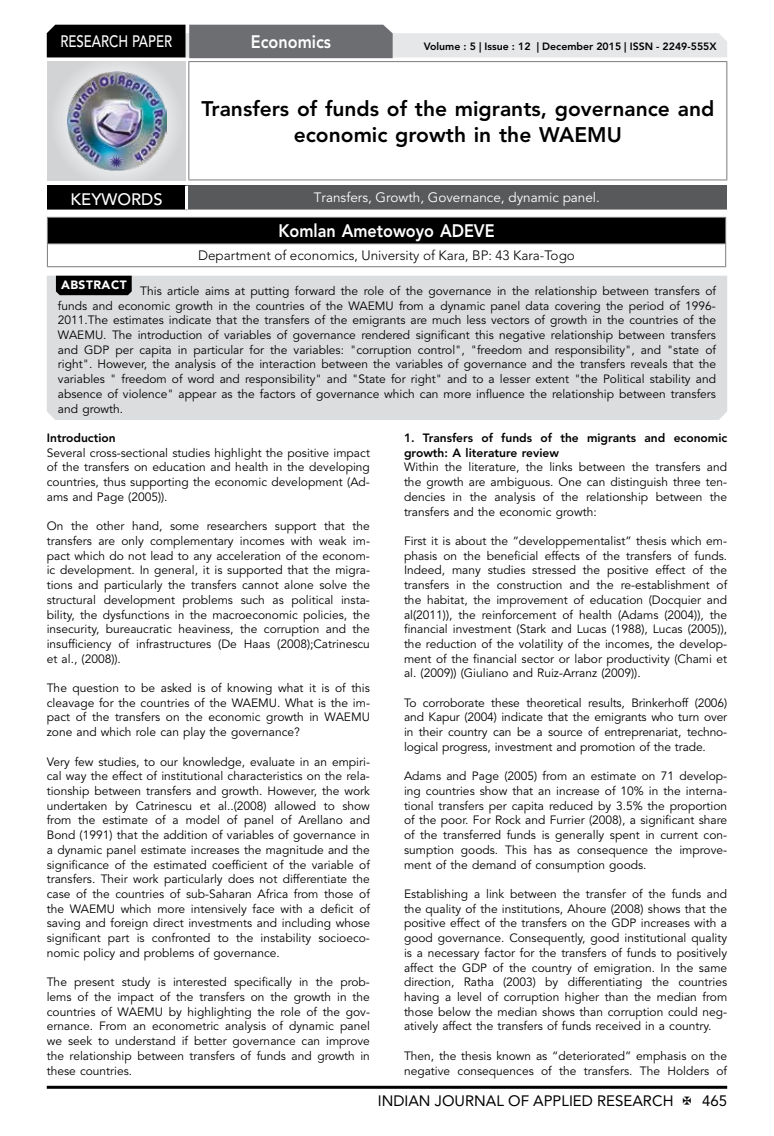
<style>
.page{position:relative;width:774px;height:1136px;background:#fff}
.page>*{position:absolute;margin:0;border:0;box-sizing:border-box;transform-origin:0 0}
.t1{font:800 21px/26.2px "Avenir LT Std";color:#000;text-align:center}
.t2{font:800 18px "Avenir LT Std";color:#fff;scale:.9 1}
.t3{font:500 16.5px "Avenir LT Std";color:#fff;scale:.8 1}
.t4{font:500 16.5px "Avenir LT Std";color:#fff}
.t5{font:15px "Avenir LT Std";color:#000}
.t6{font:300 13.5px "Avenir LT Std";color:#000}
.t7{font:13.5px "Avenir LT Std";color:#fff}
.t8{font:12px/14.7px "Avenir LT Std";color:#000;text-align:justify}
.t9{font:800 12px/14.7px "Avenir LT Std";color:#000}
.t10{font:900 12px "Avenir LT Std";letter-spacing:.04em;color:#fff}
.t11{font:800 10.5px "Avenir LT Std";color:#000}
</style>
<div class="page">
<hr style="left:47px;top:1085px;width:680px;height:3px;background:#000">
<div style="left:48px;top:62px;width:137px;height:118px;background:linear-gradient(to right,#d9dadb,#d9dadb)"></div>
<img style="left:68px;top:71px;width:99px;height:100px">
<svg style="left:47px;top:25px;width:680px;height:33px;background:#979899"></svg>
<hr style="left:188px;top:61px;width:539px;height:1px;background:#808285">
<hr style="left:188px;top:62px;width:1px;height:117px;background:#808285">
<hr style="left:726px;top:62px;width:1px;height:117px;background:#808285">
<hr style="left:188px;top:179px;width:539px;height:1px;background:#808285">
<div style="left:47px;top:217px;width:679px;height:27px;background:#000"></div>
<hr style="left:47px;top:217px;width:679px;height:1px;background:#808285">
<hr style="left:47px;top:243px;width:679px;height:1px;background:#808285">
<svg style="left:47px;top:218px;width:1px;height:48px"></svg>
<svg style="left:725px;top:218px;width:1px;height:48px"></svg>
<hr style="left:47px;top:266px;width:679px;height:1px;background:#808285">
<div style="left:47px;top:186px;width:139px;height:25px;background:#000"></div>
<div style="left:186px;top:186px;width:541px;height:25px;background:#58595b"></div>
<hr style="left:185px;top:186px;width:3px;height:23px;background:#fff">
<hr style="left:47px;top:209px;width:139px;height:3px;background:#fff">
<hr style="left:186px;top:209px;width:541px;height:3px;background:#fff">
<div style="left:47px;top:276px;width:680px;height:144px;background:#dcddde"></div>
<svg style="left:56px;top:276px;width:76px;height:19px"></svg>
<h3 class="t3" style="left:60px;top:32px;width:139px">RESEARCH PAPER</h3>
<h2 class="t2" style="left:251px;top:31px;width:90px">Economics</h2>
<p class="t11" style="left:424px;top:41px;width:294px">Volume : 5 | Issue : 12 | December 2015 | ISSN - 2249-555X</p>
<h1 class="t1" style="left:201px;top:95px;width:514px">Transfers of funds of the migrants, governance and economic growth in the WAEMU</h1>
<h3 class="t4" style="left:71px;top:189px;width:94px">KEYWORDS</h3>
<p class="t7" style="left:314px;top:190px;width:288px">Transfers, Growth, Governance, dynamic panel.</p>
<h2 class="t2" style="left:278px;top:220px;width:242px">Komlan Ametowoyo ADEVE</h2>
<p class="t6" style="left:198px;top:248px;width:378px">Department of economics, University of Kara, BP: 43 Kara-Togo</p>
<p class="t10" style="left:61px;top:278px;width:67px">ABSTRACT</p>
<p class="t8" style="left:58px;top:284px;width:660px;text-indent:82px">This article aims at putting forward the role of the governance in the relationship between transfers of funds and economic growth in the countries of the WAEMU from a dynamic panel data covering the period of 1996- 2011.The estimates indicate that the transfers of the emigrants are much less vectors of growth in the countries of the WAEMU. The introduction of variables of governance rendered significant this negative relationship between transfers and GDP per capita in particular for the variables: "corruption control", "freedom and responsibility", and "state of right". However, the analysis of the interaction between the variables of governance and the transfers reveals that the variables " freedom of word and responsibility" and "State for right" and to a lesser extent "the Political stability and absence of violence" appear as the factors of governance which can more influence the relationship between transfers and growth.</p>
<p class="t9" style="left:47px;top:430px;width:70px">Introduction</p>
<p class="t8" style="left:47px;top:445px;width:325px">Several cross-sectional studies highlight the positive impact of the transfers on education and health in the developing countries, thus supporting the economic development (Ad&shy;ams and Page (2005)).</p>
<p class="t8" style="left:47px;top:519px;width:325px">On the other hand, some researchers support that the transfers are only complementary incomes with weak im&shy;pact which do not lead to any acceleration of the econom&shy;ic development. In general, it is supported that the migra&shy;tions and particularly the transfers cannot alone solve the structural development problems such as political insta&shy;bility, the dysfunctions in the macroeconomic policies, the insecurity, bureaucratic heaviness, the corruption and the insufficiency of infrastructures (De Haas (2008);Catrinescu et al., (2008)).</p>
<p class="t8" style="left:47px;top:680px;width:325px">The question to be asked is of knowing what it is of this cleavage for the countries of the WAEMU. What is the im&shy;pact of the transfers on the economic growth in WAEMU zone and which role can play the governance?</p>
<p class="t8" style="left:47px;top:754px;width:325px">Very few studies, to our knowledge, evaluate in an empiri&shy;cal way the effect of institutional characteristics on the rela&shy;tionship between transfers and growth. However, the work undertaken by Catrinescu et al..(2008) allowed to show from the estimate of a model of panel of Arellano and Bond (1991) that the addition of variables of governance in a dynamic panel estimate increases the magnitude and the significance of the estimated coefficient of the variable of transfers. Their work particularly does not differentiate the case of the countries of sub-Saharan Africa from those of the WAEMU which more intensively face with a deficit of saving and foreign direct investments and including whose significant part is confronted to the instability socioeco&shy;nomic policy and problems of governance.</p>
<p class="t8" style="left:47px;top:974px;width:325px">The present study is interested specifically in the prob&shy;lems of the impact of the transfers on the growth in the countries of WAEMU by highlighting the role of the gov&shy;ernance. From an econometric analysis of dynamic panel we seek to understand if better governance can improve the relationship between transfers of funds and growth in these countries.</p>
<p class="t9" style="left:404px;top:430px;width:325px">1. Transfers of funds of the migrants and economic growth: A literature review</p>
<p class="t8" style="left:404px;top:460px;width:325px">Within the literature, the links between the transfers and the growth are ambiguous. One can distinguish three ten&shy;dencies in the analysis of the relationship between the transfers and the economic growth:</p>
<p class="t8" style="left:404px;top:533px;width:325px">First it is about the “developpementalist” thesis which em&shy;phasis on the beneficial effects of the transfers of funds.<br>Indeed, many studies stressed the positive effect of the transfers in the construction and the re-establishment of the habitat, the improvement of education (Docquier and al(2011)), the reinforcement of health (Adams (2004)), the financial investment (Stark and Lucas (1988), Lucas (2005)), the reduction of the volatility of the incomes, the develop&shy;ment of the financial sector or labor productivity (Chami et al. (2009)) (Giuliano and Ruiz-Arranz (2009)).</p>
<p class="t8" style="left:404px;top:695px;width:325px">To corroborate these theoretical results, Brinkerhoff (2006) and Kapur (2004) indicate that the emigrants who turn over in their country can be a source of entreprenariat, techno&shy;logical progress, investment and promotion of the trade.</p>
<p class="t8" style="left:404px;top:769px;width:325px">Adams and Page (2005) from an estimate on 71 develop&shy;ing countries show that an increase of 10% in the interna&shy;tional transfers per capita reduced by 3.5% the proportion of the poor. For Rock and Furrier (2008), a significant share of the transferred funds is generally spent in current con&shy;sumption goods. This has as consequence the improve&shy;ment of the demand of consumption goods.</p>
<p class="t8" style="left:404px;top:886px;width:325px">Establishing a link between the transfer of the funds and the quality of the institutions, Ahoure (2008) shows that the positive effect of the transfers on the GDP increases with a good governance. Consequently, good institutional quality is a necessary factor for the transfers of funds to positively affect the GDP of the country of emigration. In the same direction, Ratha (2003) by differentiating the countries having a level of corruption higher than the median from those below the median shows than corruption could neg&shy;atively affect the transfers of funds received in a country.</p>
<p class="t8" style="left:404px;top:1048px;width:325px">Then, the thesis known as “deteriorated” emphasis on the negative consequences of the transfers. The Holders of</p>
<p class="t5" style="left:378px;top:1091px;width:297px">INDIAN JOURNAL OF APPLIED RESEARCH</p>
<p class="t5" style="left:702px;top:1091px;width:27px">465</p>
</div>
